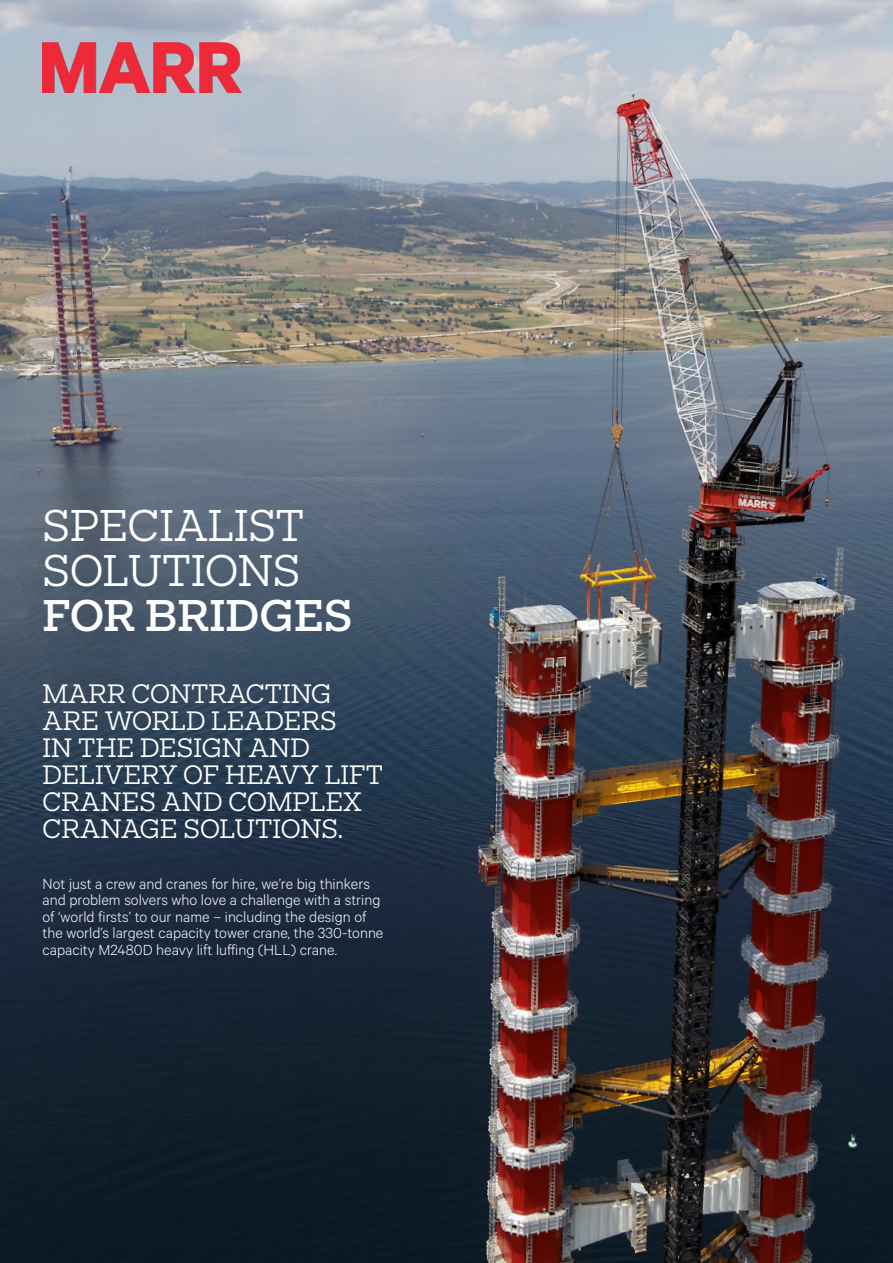
<style>
.page{position:relative;width:893px;height:1263px;background:#fff}
.page>*{position:absolute;margin:0;border:0;box-sizing:border-box;transform-origin:0 0}
.t1{font:45px/45px "Fakt Slab Pro Blond";color:#fff}
.t2{font:27px/27px "Fakt Slab Pro Blond";color:#fff}
.t3{font:300 16.5px/16.5px "Calibre";color:#fff}
.s1{font-family:"Fakt Slab Pro";font-weight:500}
</style>
<div class="page">
<img style="left:0;top:0;width:893px;height:1263px">
<img style="left:43px;top:43px;width:198px;height:50px">
<p class="t1" style="left:43px;top:503px;width:311px">SPECIALIST<br>SOLUTIONS<br><span class="s1">FOR BRIDGES</span></p>
<p class="t2" style="left:43px;top:680px;width:342px">MARR CONTRACTING<br>ARE WORLD LEADERS<br>IN THE DESIGN AND<br>DELIVERY OF HEAVY LIFT<br>CRANES AND COMPLEX<br>CRANAGE SOLUTIONS.</p>
<p class="t3" style="left:43px;top:875px;width:342px">Not just a crew and cranes for hire, we’re big thinkers and problem solvers who love a challenge with a string of ‘world firsts’ to our name – including the design of the world’s largest capacity tower crane, the 330-tonne capacity M2480D heavy lift luffing (HLL) crane.</p>
</div>
